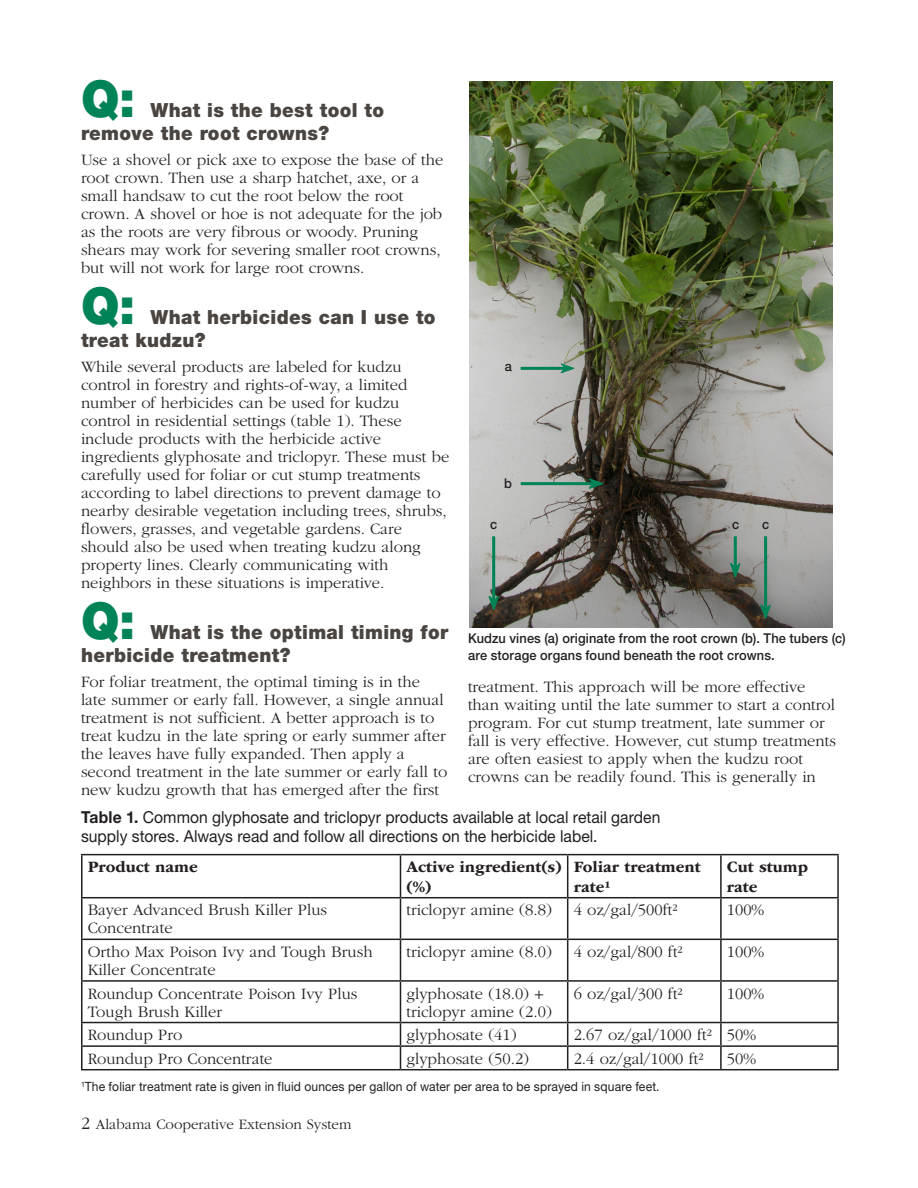
<style>
.page{position:relative;width:918px;height:1188px;background:#fff}
.page>*{position:absolute;margin:0;border:0;box-sizing:border-box;transform-origin:0 0}
.Q_Heading{font:900 51px "Helvetica Neue LT Std";color:#008356;scale:.95 1}
.Q_Heading-2{font:900 19.5px/22.5px "Helvetica Neue LT Std";letter-spacing:.02em;color:#4a4541;scale:.95 1}
.text{font:300 16.5px/18px "ITC Garamond Std";color:#231f20}
.table_text{font:300 16.5px/18px "ITC Garamond Std";color:#231f20}
.table_bold_text{font:16.5px/19.5px "Helvetica Neue LT Std";color:#231f20;scale:.95 1}
.table_bold_text-2{font:700 16.5px/19.5px "ITC Garamond Std";color:#231f20}
.t1{font:300 15px "ITC Garamond Std";color:#231f20}
.cutline{font:500 13.5px/16.5px "Helvetica Neue LT Std";letter-spacing:.01em;color:#231f20;scale:.95 1}
.cutline-2{font:12.75px "Helvetica Neue LT Std";letter-spacing:.01em;color:#231f20;scale:.95 1}
.s1{font-weight:700}
.s2{font-size:18px}
</style>
<div class="page">
<hr style="left:81px;top:854px;width:319px;height:1px;background:#231f20">
<hr style="left:81px;top:855px;width:1px;height:42px;background:#231f20">
<hr style="left:400px;top:854px;width:168px;height:1px;background:#231f20">
<hr style="left:400px;top:855px;width:1px;height:42px;background:#231f20">
<hr style="left:568px;top:854px;width:153px;height:1px;background:#231f20">
<hr style="left:567px;top:855px;width:1px;height:42px;background:#231f20">
<hr style="left:721px;top:854px;width:118px;height:1px;background:#231f20">
<hr style="left:720px;top:855px;width:2px;height:42px;background:#231f20">
<hr style="left:837px;top:855px;width:2px;height:42px;background:#231f20">
<hr style="left:81px;top:897px;width:319px;height:1px;background:#231f20">
<hr style="left:81px;top:898px;width:1px;height:41px;background:#231f20">
<hr style="left:400px;top:897px;width:168px;height:1px;background:#231f20">
<hr style="left:400px;top:898px;width:1px;height:41px;background:#231f20">
<hr style="left:568px;top:897px;width:153px;height:1px;background:#231f20">
<hr style="left:567px;top:898px;width:1px;height:41px;background:#231f20">
<hr style="left:721px;top:897px;width:118px;height:1px;background:#231f20">
<hr style="left:720px;top:898px;width:2px;height:41px;background:#231f20">
<hr style="left:837px;top:898px;width:2px;height:41px;background:#231f20">
<hr style="left:81px;top:939px;width:319px;height:1px;background:#231f20">
<hr style="left:81px;top:940px;width:1px;height:40px;background:#231f20">
<hr style="left:400px;top:939px;width:168px;height:1px;background:#231f20">
<hr style="left:400px;top:940px;width:1px;height:40px;background:#231f20">
<hr style="left:568px;top:939px;width:153px;height:1px;background:#231f20">
<hr style="left:567px;top:940px;width:1px;height:40px;background:#231f20">
<hr style="left:721px;top:939px;width:118px;height:1px;background:#231f20">
<hr style="left:720px;top:940px;width:2px;height:40px;background:#231f20">
<hr style="left:837px;top:940px;width:2px;height:40px;background:#231f20">
<hr style="left:81px;top:980px;width:319px;height:2px;background:#231f20">
<hr style="left:81px;top:982px;width:1px;height:40px;background:#231f20">
<hr style="left:400px;top:980px;width:168px;height:2px;background:#231f20">
<hr style="left:400px;top:982px;width:1px;height:40px;background:#231f20">
<hr style="left:568px;top:980px;width:153px;height:2px;background:#231f20">
<hr style="left:567px;top:982px;width:1px;height:40px;background:#231f20">
<hr style="left:721px;top:980px;width:118px;height:2px;background:#231f20">
<hr style="left:720px;top:982px;width:2px;height:40px;background:#231f20">
<hr style="left:837px;top:982px;width:2px;height:40px;background:#231f20">
<hr style="left:81px;top:1022px;width:319px;height:1px;background:#231f20">
<hr style="left:400px;top:1022px;width:168px;height:1px;background:#231f20">
<hr style="left:568px;top:1022px;width:153px;height:1px;background:#231f20">
<hr style="left:721px;top:1022px;width:118px;height:1px;background:#231f20">
<hr style="left:720px;top:1023px;width:2px;height:22px;background:#231f20">
<hr style="left:837px;top:1023px;width:2px;height:22px;background:#231f20">
<hr style="left:81px;top:1045px;width:319px;height:2px;background:#231f20">
<svg style="left:81px;top:1023px;width:1px;height:46px"></svg>
<hr style="left:400px;top:1045px;width:168px;height:2px;background:#231f20">
<svg style="left:400px;top:1023px;width:1px;height:46px"></svg>
<hr style="left:568px;top:1045px;width:153px;height:2px;background:#231f20">
<svg style="left:567px;top:1023px;width:1px;height:46px"></svg>
<hr style="left:721px;top:1045px;width:118px;height:2px;background:#231f20">
<hr style="left:720px;top:1047px;width:2px;height:22px;background:#231f20">
<hr style="left:837px;top:1047px;width:2px;height:22px;background:#231f20">
<hr style="left:81px;top:1069px;width:319px;height:1px;background:#231f20">
<hr style="left:400px;top:1069px;width:168px;height:1px;background:#231f20">
<hr style="left:568px;top:1069px;width:153px;height:1px;background:#231f20">
<hr style="left:721px;top:1069px;width:118px;height:1px;background:#231f20">
<img style="left:469px;top:81px;width:364px;height:547px">
<hr style="left:492px;top:536px;width:3px;height:67px;background:#008356">
<svg style="left:487px;top:591px;width:15px;height:23px"></svg>
<hr style="left:734px;top:536px;width:3px;height:34px;background:#008356">
<svg style="left:729px;top:558px;width:14px;height:23px"></svg>
<hr style="left:764px;top:536px;width:3px;height:76px;background:#008356">
<svg style="left:759px;top:600px;width:15px;height:23px"></svg>
<hr style="left:521px;top:367px;width:47px;height:3px;background:#008356">
<svg style="left:560px;top:363px;width:15px;height:11px"></svg>
<hr style="left:521px;top:482px;width:75px;height:3px;background:#008356">
<svg style="left:584px;top:476px;width:23px;height:14px"></svg>
<p class="Q_Heading" style="left:81px;top:69px;width:59px">Q:</p>
<p class="Q_Heading-2" style="left:81px;top:99px;width:321px;text-indent:69px">What is the best tool to remove the root crowns?</p>
<p class="text" style="left:81px;top:151px;width:364px">Use a shovel or pick axe to expose the base of the root crown. Then use a sharp hatchet, axe, or a small handsaw to cut the root below the root crown. A shovel or hoe is not adequate for the job as the roots are very fibrous or woody. Pruning shears may work for severing smaller root crowns, but will not work for large root crowns.</p>
<p class="Q_Heading" style="left:81px;top:276px;width:59px">Q:</p>
<p class="Q_Heading-2" style="left:81px;top:306px;width:375px;text-indent:69px">What herbicides can I use to treat kudzu?</p>
<p class="text" style="left:81px;top:358px;width:370px">While several products are labeled for kudzu control in forestry and rights-of-way, a limited number of herbicides can be used for kudzu control in residential settings (table 1). These include products with the herbicide active ingredients glyphosate and triclopyr. These must be carefully used for foliar or cut stump treatments according to label directions to prevent damage to nearby desirable vegetation including trees, shrubs, flowers, grasses, and vegetable gardens. Care should also be used when treating kudzu along property lines. Clearly communicating with neighbors in these situations is imperative.</p>
<p class="Q_Heading" style="left:81px;top:591px;width:59px">Q:</p>
<p class="Q_Heading-2" style="left:81px;top:621px;width:388px;text-indent:69px">What is the optimal timing for herbicide treatment?</p>
<p class="text" style="left:81px;top:673px;width:368px">For foliar treatment, the optimal timing is in the late summer or early fall. However, a single annual treatment is not sufficient. A better approach is to treat kudzu in the late spring or early summer after the leaves have fully expanded. Then apply a second treatment in the late summer or early fall to new kudzu growth that has emerged after the first</p>
<p class="cutline" style="left:505px;top:358px;width:9px">a</p>
<p class="cutline" style="left:504px;top:475px;width:10px">b</p>
<p class="cutline" style="left:490px;top:516px;width:9px">c</p>
<p class="cutline" style="left:732px;top:516px;width:9px">c</p>
<p class="cutline" style="left:762px;top:516px;width:9px">c</p>
<p class="cutline" style="left:468px;top:630px;width:399px">Kudzu vines (a) originate from the root crown (b). The tubers (c) are storage organs found beneath the root crowns.</p>
<p class="text" style="left:468px;top:678px;width:369px">treatment. This approach will be more effective than waiting until the late summer to start a control program. For cut stump treatment, late summer or fall is very effective. However, cut stump treatments are often easiest to apply when the kudzu root crowns can be readily found. This is generally in</p>
<p class="table_bold_text" style="left:81px;top:807px;width:611px"><span class="s1">Table 1.</span> Common glyphosate and triclopyr products available at local retail garden supply stores. Always read and follow all directions on the herbicide label.</p>
<p class="table_bold_text-2" style="left:88px;top:857px;width:111px">Product name</p>
<p class="table_bold_text-2" style="left:406px;top:857px;width:157px">Active ingredient(s) (%)</p>
<p class="table_bold_text-2" style="left:574px;top:857px;width:129px">Foliar treatment rate1</p>
<p class="table_bold_text-2" style="left:727px;top:857px;width:83px">Cut stump</p>
<p class="table_bold_text-2" style="left:727px;top:877px;width:32px">rate</p>
<p class="table_text" style="left:88px;top:901px;width:241px">Bayer Advanced Brush Killer Plus<br>Concentrate</p>
<p class="table_text" style="left:406px;top:901px;width:147px">triclopyr amine (8.8)</p>
<p class="table_text" style="left:574px;top:901px;width:105px">4 oz/gal/500ft2</p>
<p class="table_text" style="left:727px;top:901px;width:39px">100%</p>
<p class="table_text" style="left:88px;top:943px;width:286px">Ortho Max Poison Ivy and Tough Brush<br>Killer Concentrate</p>
<p class="table_text" style="left:406px;top:943px;width:147px">triclopyr amine (8.0)</p>
<p class="table_text" style="left:574px;top:943px;width:110px">4 oz/gal/800 ft2</p>
<p class="table_text" style="left:727px;top:943px;width:39px">100%</p>
<p class="table_text" style="left:88px;top:985px;width:271px">Roundup Concentrate Poison Ivy Plus<br>Tough Brush Killer</p>
<p class="table_text" style="left:406px;top:985px;width:147px">glyphosate (18.0) + triclopyr amine (2.0)</p>
<p class="table_text" style="left:574px;top:985px;width:110px">6 oz/gal/300 ft2</p>
<p class="table_text" style="left:727px;top:985px;width:39px">100%</p>
<p class="table_text" style="left:88px;top:1026px;width:96px">Roundup Pro</p>
<p class="table_text" style="left:406px;top:1026px;width:112px">glyphosate (41)</p>
<p class="table_text" style="left:574px;top:1026px;width:139px">2.67 oz/gal/1000 ft2</p>
<p class="table_text" style="left:727px;top:1026px;width:31px">50%</p>
<p class="table_text" style="left:88px;top:1050px;width:186px">Roundup Pro Concentrate</p>
<p class="table_text" style="left:406px;top:1050px;width:124px">glyphosate (50.2)</p>
<p class="table_text" style="left:574px;top:1050px;width:131px">2.4 oz/gal/1000 ft2</p>
<p class="table_text" style="left:727px;top:1050px;width:31px">50%</p>
<p class="cutline-2" style="left:81px;top:1079px;width:611px"><sup>1</sup>The foliar treatment rate is given in fluid ounces per gallon of water per area to be sprayed in square feet.</p>
<p class="t1" style="left:81px;top:1116px;width:272px"><span class="s2">2</span> Alabama Cooperative Extension System</p>
</div>
